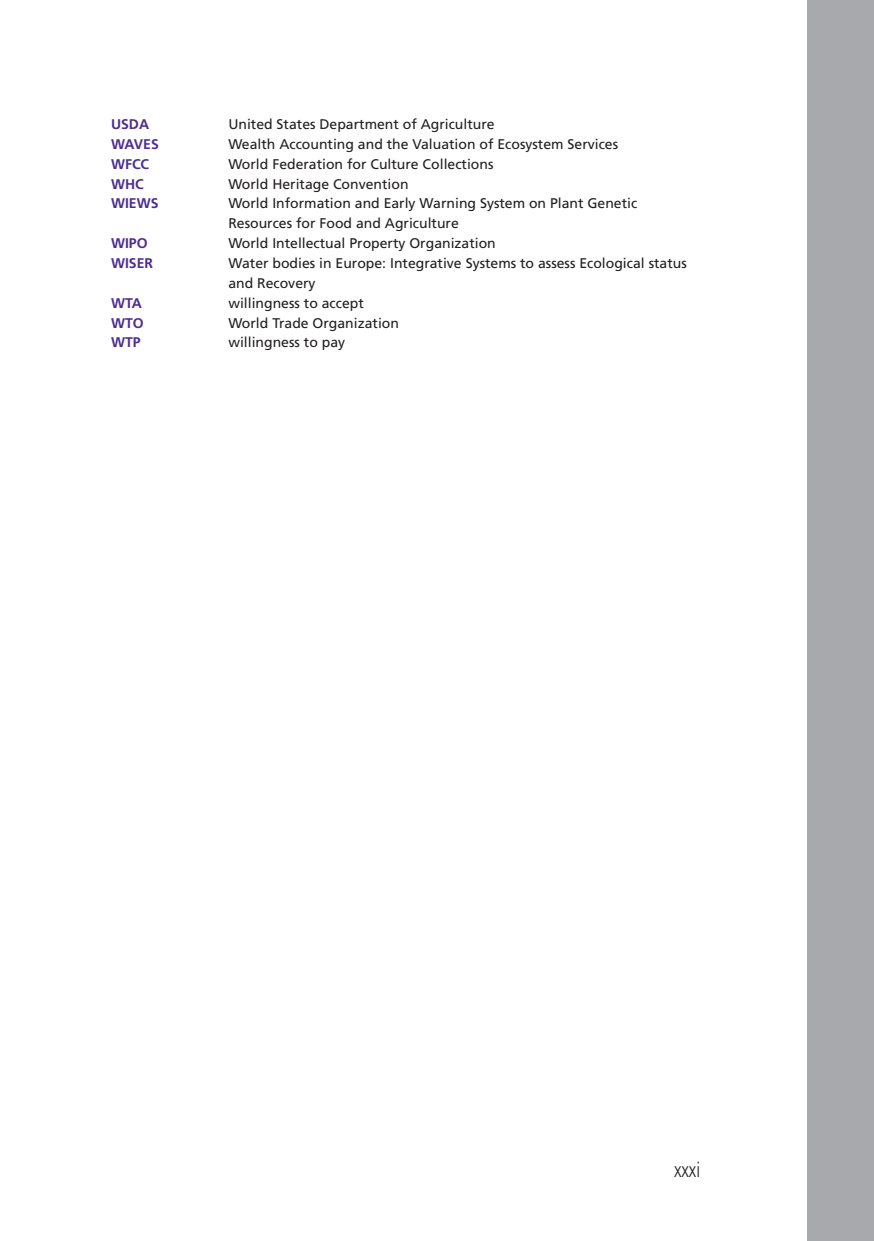
<style>
.page{position:relative;width:874px;height:1241px;background:#fff}
.page>*{position:absolute;margin:0;border:0;box-sizing:border-box;transform-origin:0 0}
.t1{font:300 21px "Frutiger LT Std";color:#231f20;scale:.8 1}
.t2{font:14px/19.8px "Frutiger LT Std";color:#231f20}
.t3{font:700 14px "Frutiger LT Std";color:#4c2e90}
</style>
<div class="page">
<div style="left:807px;top:0;width:66px;height:1240px;background:#a8a9ad"></div>
<p class="t3" style="left:111px;top:116px;width:10px">USD</p>
<p class="t3" style="left:139px;top:116px;width:12px">A</p>
<p class="t2" style="left:228px;top:114px;width:268px">United States Department of Agriculture</p>
<p class="t3" style="left:111px;top:136px;width:32px">WAVES</p>
<p class="t2" style="left:228px;top:134px;width:391px">Wealth Accounting and the Valuation of Ecosystem Services</p>
<p class="t3" style="left:111px;top:156px;width:40px">WFCC</p>
<p class="t2" style="left:228px;top:154px;width:266px">World Federation for Culture Collections</p>
<p class="t3" style="left:111px;top:175px;width:34px">WHC</p>
<p class="t2" style="left:228px;top:174px;width:182px">World Heritage Convention</p>
<p class="t3" style="left:111px;top:195px;width:48px">WIEWS</p>
<p class="t2" style="left:228px;top:194px;width:410px">World Information and Early Warning System on Plant Genetic<br>Resources for Food and Agriculture</p>
<p class="t3" style="left:111px;top:235px;width:38px">WIPO</p>
<p class="t2" style="left:228px;top:233px;width:269px">World Intellectual Property Organization</p>
<p class="t3" style="left:111px;top:255px;width:27px">WISER</p>
<p class="t2" style="left:228px;top:253px;width:459px">Water bodies in Europe: Integrative Systems to assess Ecological status and Recovery</p>
<p class="t3" style="left:111px;top:294px;width:32px">WTA</p>
<p class="t2" style="left:228px;top:293px;width:137px">willingness to accept</p>
<p class="t3" style="left:111px;top:314px;width:34px">WTO</p>
<p class="t2" style="left:228px;top:313px;width:172px">World Trade Organization</p>
<p class="t3" style="left:111px;top:334px;width:31px">WTP</p>
<p class="t2" style="left:228px;top:333px;width:118px">willingness to pay</p>
<h1 class="t1" style="left:673px;top:1157px;width:34px">xxxi</h1>
</div>
